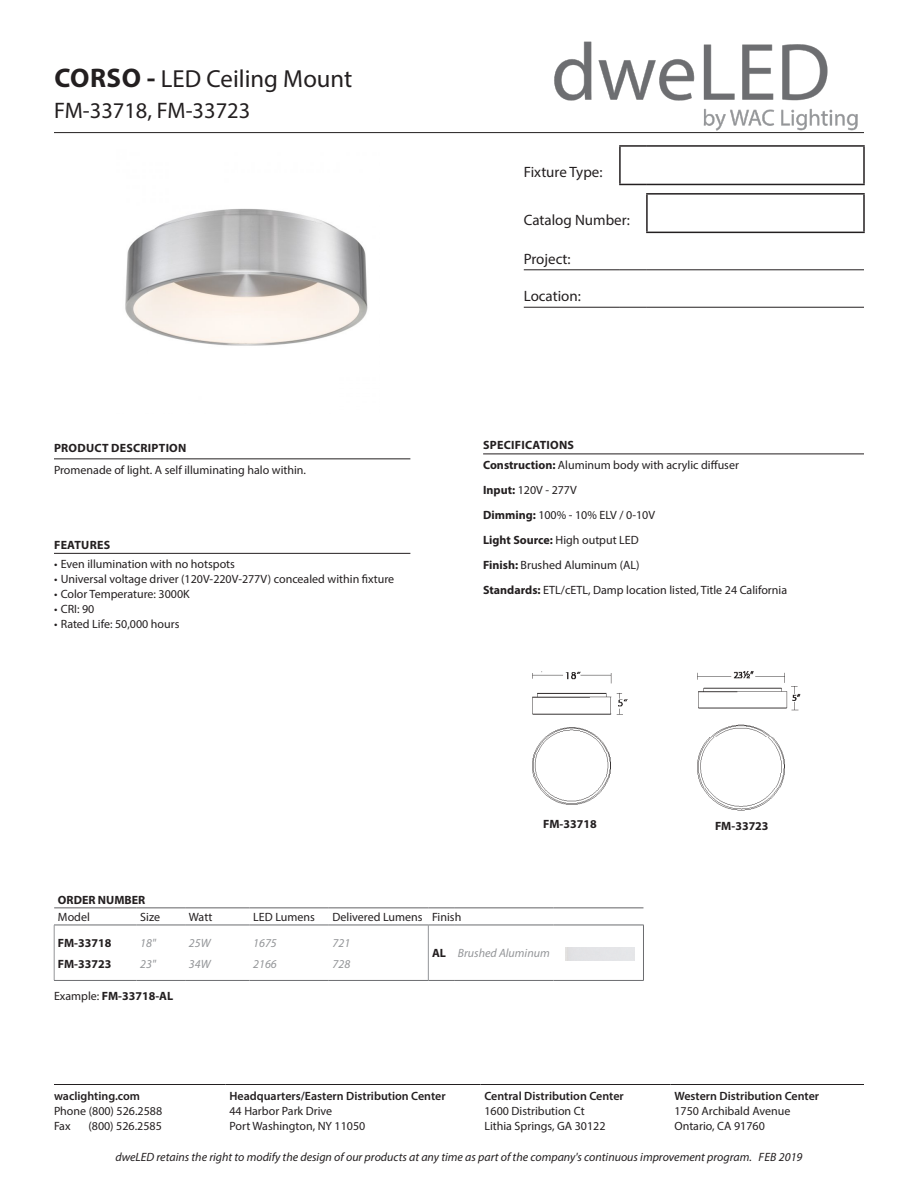
<style>
.page{position:relative;width:918px;height:1188px;background:#fff}
.page>*{position:absolute;margin:0;border:0;box-sizing:border-box;transform-origin:0 0}
.t1{font:24.75px "Myriad Pro";color:#231f20}
.t2{font:22.5px "Myriad Pro";color:#231f20}
.t3{font:15px "Myriad Pro";color:#231f20}
.Description{font:12px/15px "Myriad Pro";color:#231f20}
.t4{font:italic 12px "Myriad Pro";color:#231f20}
.t5{font:600 12px "Myriad Pro";color:#231f20}
.t6{font:700 12px "Myriad Pro";color:#231f20}
.t7{font:italic 12px "Myriad Pro";color:#939598}
.t8{font:700 12px "Myriad Pro";letter-spacing:.02em;color:#231f20}
.s1{font-weight:700;font-size:27px}
.s2{font-weight:700}
.s3{font-weight:400}
</style>
<div class="page">
<hr style="left:54px;top:132px;width:810px;height:1px;background:#231f20">
<hr style="left:524px;top:270px;width:96px;height:1px;background:#231f20">
<svg style="left:620px;top:270px;width:27px;height:1px"></svg>
<hr style="left:647px;top:270px;width:217px;height:1px;background:#231f20">
<hr style="left:524px;top:307px;width:96px;height:1px;background:#231f20">
<svg style="left:620px;top:307px;width:27px;height:1px"></svg>
<hr style="left:647px;top:307px;width:217px;height:1px;background:#231f20">
<hr style="left:646px;top:193px;width:219px;height:2px;background:#231f20">
<hr style="left:646px;top:195px;width:2px;height:37px;background:#231f20">
<hr style="left:863px;top:195px;width:2px;height:37px;background:#231f20">
<hr style="left:646px;top:232px;width:219px;height:1px;background:#231f20">
<hr style="left:619px;top:147px;width:2px;height:37px;background:#231f20">
<hr style="left:863px;top:147px;width:2px;height:37px;background:#231f20">
<svg style="left:619px;top:184px;width:28px;height:1px"></svg>
<hr style="left:647px;top:184px;width:218px;height:1px;background:#231f20">
<hr style="left:54px;top:1084px;width:172px;height:1px;background:#231f20">
<hr style="left:226px;top:1084px;width:255px;height:1px;background:#231f20">
<hr style="left:481px;top:1084px;width:190px;height:1px;background:#231f20">
<hr style="left:671px;top:1084px;width:193px;height:1px;background:#231f20">
<img style="left:542px;top:41px;width:323px;height:110px">
<hr style="left:54px;top:553px;width:356px;height:1px;background:#231f20">
<hr style="left:54px;top:459px;width:356px;height:1px;background:#231f20">
<hr style="left:483px;top:454px;width:381px;height:1px;background:#231f20">
<hr style="left:643px;top:925px;width:1px;height:55px;background:#6c6d70">
<svg style="left:185px;top:925px;width:458px;height:56px"></svg>
<hr style="left:454px;top:980px;width:99px;height:1px;background:#6c6d70">
<hr style="left:554px;top:980px;width:90px;height:1px;background:#6c6d70">
<hr style="left:185px;top:980px;width:64px;height:1px;background:#6c6d70">
<hr style="left:249px;top:980px;width:80px;height:1px;background:#6c6d70">
<hr style="left:329px;top:980px;width:99px;height:1px;background:#6c6d70">
<hr style="left:428px;top:925px;width:1px;height:55px;background:#939598">
<hr style="left:137px;top:925px;width:48px;height:1px;background:#6c6d70">
<hr style="left:137px;top:980px;width:48px;height:1px;background:#6c6d70">
<hr style="left:54px;top:925px;width:83px;height:1px;background:#6c6d70">
<hr style="left:54px;top:980px;width:83px;height:1px;background:#6c6d70">
<hr style="left:54px;top:925px;width:1px;height:55px;background:#939598">
<hr style="left:54px;top:908px;width:83px;height:1px;background:#636366">
<hr style="left:137px;top:908px;width:48px;height:1px;background:#636366">
<hr style="left:185px;top:908px;width:64px;height:1px;background:#636366">
<hr style="left:249px;top:908px;width:80px;height:1px;background:#636366">
<hr style="left:329px;top:908px;width:99px;height:1px;background:#636366">
<svg style="left:428px;top:908px;width:26px;height:1px"></svg>
<hr style="left:454px;top:908px;width:99px;height:1px;background:#636366">
<hr style="left:554px;top:908px;width:89px;height:1px;background:#636366">
<img style="left:566px;top:947px;width:68px;height:13px">
<img style="left:697px;top:671px;width:104px;height:140px">
<img style="left:532px;top:671px;width:96px;height:134px">
<div style="left:609px;top:791px;width:39px;height:19px;background:#fff"></div>
<div style="left:778px;top:797px;width:39px;height:19px;background:#fff"></div>
<img style="left:125px;top:208px;width:243px;height:138px">
<p class="t1" style="left:54px;top:63px;width:300px"><span class="s1">CORSO -</span> LED Ceiling Mount</p>
<p class="t2" style="left:54px;top:97px;width:198px">FM-33718, FM-33723</p>
<p class="t8" style="left:54px;top:441px;width:134px">PRODUCT DESCRIPTION</p>
<p class="Description" style="left:54px;top:462px;width:254px">Promenade of light. A self illuminating halo within.</p>
<p class="t8" style="left:54px;top:537px;width:58px">FEATURES</p>
<p class="Description" style="left:54px;top:557px;width:183px">• Even illumination with no hotspots</p>
<p class="Description" style="left:54px;top:572px;width:342px">• Universal voltage driver (120V-220V-277V) concealed within fixture</p>
<p class="Description" style="left:54px;top:587px;width:137px">• Color Temperature: 3000K</p>
<p class="Description" style="left:54px;top:602px;width:42px">• CRI: 90</p>
<p class="Description" style="left:54px;top:617px;width:127px">• Rated Life: 50,000 hours</p>
<p class="t3" style="left:524px;top:163px;width:80px">Fixture Type:</p>
<p class="t3" style="left:524px;top:211px;width:108px">Catalog Number:</p>
<p class="t3" style="left:524px;top:250px;width:48px">Project:</p>
<p class="t3" style="left:524px;top:287px;width:59px">Location:</p>
<p class="t8" style="left:483px;top:438px;width:92px">SPECIFICATIONS</p>
<p class="Description" style="left:483px;top:457px;width:257px"><span class="s2">Construction:</span> Aluminum body with acrylic diffuser</p>
<p class="Description" style="left:483px;top:482px;width:95px"><span class="s2">Input:</span> 120V - 277V</p>
<p class="Description" style="left:483px;top:507px;width:173px"><span class="s2">Dimming:</span> 100% - 10% ELV / 0-10V</p>
<p class="Description" style="left:483px;top:532px;width:157px"><span class="s2">Light Source:</span> High output LED</p>
<p class="Description" style="left:483px;top:557px;width:158px"><span class="s2">Finish:</span> Brushed Aluminum (AL)</p>
<p class="Description" style="left:483px;top:582px;width:306px"><span class="s2">Standards:</span> ETL/cETL, Damp location listed, Title 24 California</p>
<p class="t6" style="left:543px;top:816px;width:55px">FM-33718</p>
<p class="t6" style="left:715px;top:818px;width:55px">FM-33723</p>
<p class="t6" style="left:58px;top:892px;width:89px">ORDER NUMBER</p>
<p class="Description" style="left:58px;top:909px;width:33px">Model</p>
<p class="Description" style="left:140px;top:909px;width:21px">Size</p>
<p class="Description" style="left:189px;top:909px;width:25px">Watt</p>
<p class="Description" style="left:253px;top:909px;width:63px">LED Lumens</p>
<p class="Description" style="left:333px;top:909px;width:92px">Delivered Lumens</p>
<p class="Description" style="left:432px;top:909px;width:31px">Finish</p>
<p class="t6" style="left:58px;top:935px;width:55px">FM-33718</p>
<p class="t6" style="left:58px;top:956px;width:55px">FM-33723</p>
<p class="t7" style="left:140px;top:935px;width:17px">18"</p>
<p class="t7" style="left:140px;top:956px;width:17px">23"</p>
<p class="t7" style="left:189px;top:935px;width:23px">25W</p>
<p class="t7" style="left:189px;top:956px;width:23px">34W</p>
<p class="t7" style="left:253px;top:935px;width:25px">1675</p>
<p class="t7" style="left:253px;top:956px;width:25px">2166</p>
<p class="t7" style="left:333px;top:935px;width:19px">721</p>
<p class="t7" style="left:333px;top:956px;width:19px">728</p>
<p class="t6" style="left:432px;top:945px;width:16px">AL</p>
<p class="t7" style="left:458px;top:946px;width:93px">Brushed Aluminum</p>
<p class="t6" style="left:54px;top:988px;width:121px"><span class="s3">Example:</span> FM-33718-AL</p>
<p class="t5" style="left:54px;top:1089px;width:88px">waclighting.com</p>
<p class="Description" style="left:54px;top:1104px;width:110px">Phone (800) 526.2588<br>Fax</p>
<p class="t5" style="left:674px;top:1089px;width:146px">Western Distribution Center</p>
<p class="Description" style="left:674px;top:1104px;width:117px">1750 Archibald Avenue<br>Ontario, CA 91760</p>
<p class="t4" style="left:116px;top:1149px;width:688px">dweLED retains the right to modify the design of our products at any time as part of the company's continuous improvement program. Feb 2019</p>
<p class="t5" style="left:230px;top:1089px;width:218px">Headquarters/Eastern Distribution Center</p>
<p class="Description" style="left:230px;top:1104px;width:137px">44 Harbor Park Drive<br>Port Washington, NY 11050</p>
<p class="t5" style="left:484px;top:1089px;width:141px">Central Distribution Center</p>
<p class="Description" style="left:484px;top:1104px;width:123px">1600 Distribution Ct<br>Lithia Springs, GA 30122</p>
<p class="Description" style="left:88px;top:1119px;width:75px">(800) 526.2585</p>
</div>
